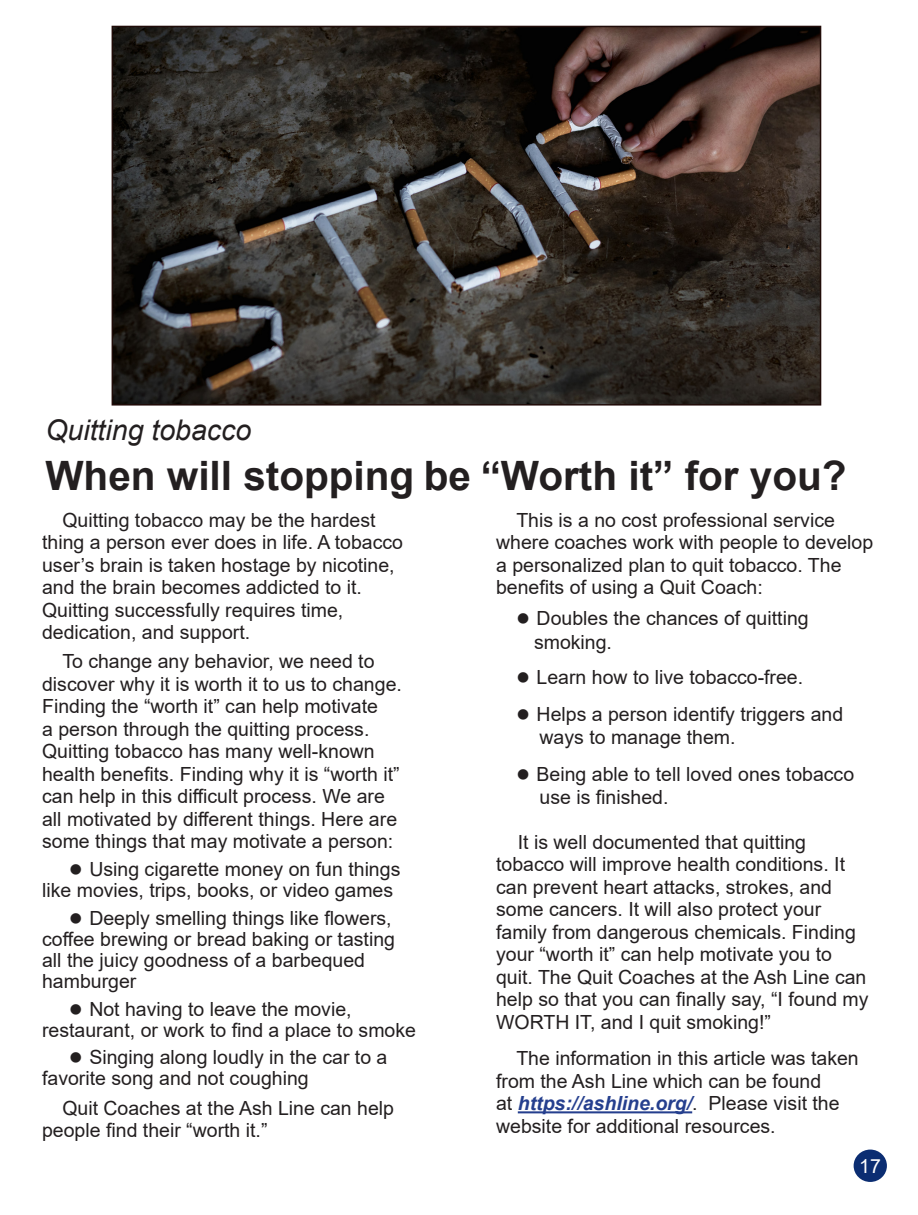
<style>
.page{position:relative;width:918px;height:1215px;background:#fff}
.page>*{position:absolute;margin:0;border:0;box-sizing:border-box;transform-origin:0 0}
.Paragraph_Style_1{font:700 40.5px "Arial";color:#231f20}
.Paragraph_Style_1-2{font:italic 28.5px "Arial";color:#231f20}
.Paragraph_Style_1-3{font:19.5px/22.5px "Arial";color:#231f20}
.Paragraph_Style_1-4{font:19.5px "Arial";color:#fff}
.s1{font-weight:700;font-style:italic;color:#253f8e}
</style>
<div class="page">
<hr style="left:518px;top:1111px;width:174px;height:2px;background:#253f8e">
<img style="left:115px;top:29px;width:703px;height:374px">
<div style="left:112px;top:26px;width:709px;height:380px;border:2px solid #210c09"></div>
<div style="left:854px;top:1150px;width:33px;height:32px;background:#0b2d72;border-radius:50%"></div>
<p class="Paragraph_Style_1-2" style="left:45px;top:412px;width:207px">Quitting tobacco</p>
<p class="Paragraph_Style_1" style="left:45px;top:447px;width:803px">When will stopping be “Worth it” for you?</p>
<p class="Paragraph_Style_1-3" style="left:42px;top:508px;width:362px;text-indent:20px">Quitting tobacco may be the hardest thing a person ever does in life. A tobacco user’s brain is taken hostage by nicotine, and the brain becomes addicted to it.<br>Quitting successfully requires time, dedication, and support.</p>
<p class="Paragraph_Style_1-3" style="left:42px;top:650px;width:361px;text-indent:20px">To change any behavior, we need to discover why it is worth it to us to change.<br>Finding the “worth it” can help motivate<br>a person through the quitting process.<br>Quitting tobacco has many well-known health benefits. Finding why it is “worth it” can help in this difficult process. We are all motivated by different things. Here are some things that may motivate a person:</p>
<p class="Paragraph_Style_1-3" style="left:42px;top:859px;width:360px;line-height:21px;text-indent:47px">Using cigarette money on fun things like movies, trips, books, or video games</p>
<p class="Paragraph_Style_1-3" style="left:42px;top:907px;width:354px;line-height:21px;text-indent:47px">Deeply smelling things like flowers, coffee brewing or bread baking or tasting all the juicy goodness of a barbequed hamburger</p>
<p class="Paragraph_Style_1-3" style="left:42px;top:998px;width:375px;line-height:21px;text-indent:47px">Not having to leave the movie, restaurant, or work to find a place to smoke</p>
<p class="Paragraph_Style_1-3" style="left:42px;top:1047px;width:347px;line-height:21px;text-indent:47px">Singing along loudly in the car to a favorite song and not coughing</p>
<p class="Paragraph_Style_1-3" style="left:42px;top:1096px;width:353px;text-indent:20px">Quit Coaches at the Ash Line can help people find their “worth it.”</p>
<p class="Paragraph_Style_1-3" style="left:496px;top:508px;width:379px;text-indent:20px">This is a no cost professional service where coaches work with people to develop a personalized plan to quit tobacco. The benefits of using a Quit Coach:</p>
<p class="Paragraph_Style_1-3" style="left:534px;top:606px;width:276px;line-height:24px">Doubles the chances of quitting smoking.</p>
<p class="Paragraph_Style_1-3" style="left:537px;top:666px;width:268px">Learn how to live tobacco-free.</p>
<p class="Paragraph_Style_1-3" style="left:537px;top:702px;width:308px;line-height:23.4px">Helps a person identify triggers and ways to manage them.</p>
<p class="Paragraph_Style_1-3" style="left:537px;top:763px;width:319px">Being able to tell loved ones tobacco use is finished.</p>
<p class="Paragraph_Style_1-3" style="left:496px;top:830px;width:374px;text-indent:22px">It is well documented that quitting tobacco will improve health conditions. It can prevent heart attacks, strokes, and some cancers. It will also protect your family from dangerous chemicals. Finding your “worth it” can help motivate you to quit. The Quit Coaches at the Ash Line can help so that you can finally say, “I found my WORTH IT, and I quit smoking!”</p>
<p class="Paragraph_Style_1-3" style="left:496px;top:1047px;width:364px;text-indent:20px">The information in this article was taken from the Ash Line which can be found<br>at <span class="s1">https://ashline.org/</span>. Please visit the website for additional resources.</p>
<p class="Paragraph_Style_1-4" style="left:859px;top:1153px;width:23px">17</p>
</div>
